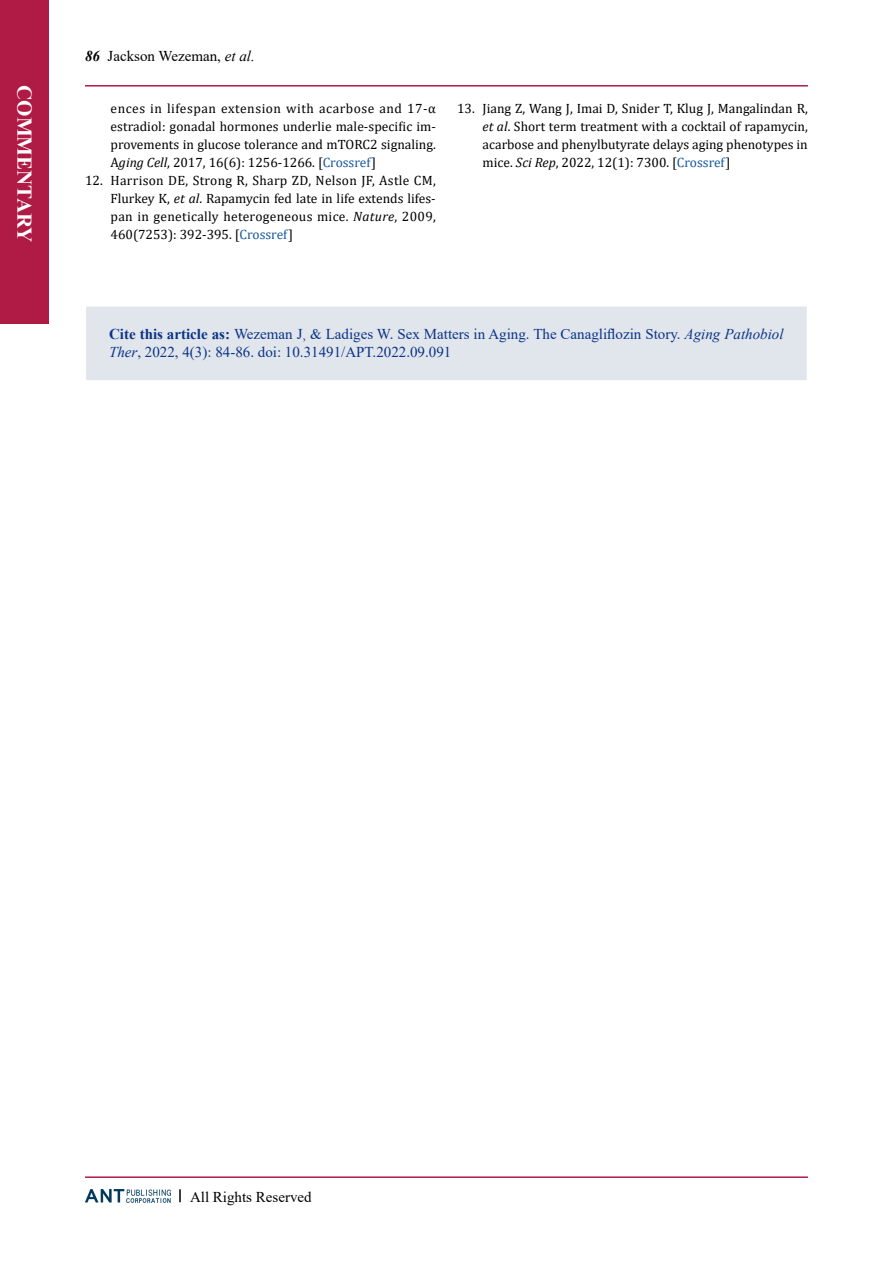
<style>
.page{position:relative;width:893px;height:1263px;background:#fff}
.page>*{position:absolute;margin:0;border:0;box-sizing:border-box;transform-origin:0 0}
.t1{font:700 21px "Times New Roman";color:#fff}
.t2{font:15px/18px "Times New Roman";color:#0c3388}
.t3{font:15px "Times New Roman";color:#000}
.t4{font:13.5px/18px "Cambria";color:#000;text-align:justify}
.s1{font-weight:700;font-style:italic}
.s2{font-style:italic}
.s3{color:#15599f}
.s4{font-weight:700}
.s5{font-family:"Adobe Song Std";font-weight:300}
</style>
<div class="page">
<hr style="left:85px;top:85px;width:723px;height:2px;background:#af1b45">
<hr style="left:85px;top:1176px;width:723px;height:2px;background:#af1b45">
<img style="left:85px;top:1189px;width:85px;height:13px">
<svg style="left:179px;top:1189px;width:2px;height:13px"></svg>
<div style="left:0;top:0;width:48px;height:323px;background:#af1b45"></div>
<div style="left:85px;top:305px;width:723px;height:77px;background:#e1e6ec;border:2px solid #fff"></div>
<h1 class="t1" style="left:40px;top:85px;width:159px;rotate:90deg">COMMENTARY</h1>
<p class="t3" style="left:85px;top:46px;width:171px"><span class="s1">86</span> Jackson Wezeman, <span class="s2">et al.</span></p>
<p class="t4" style="left:111px;top:99px;width:327px">ences in lifespan extension with acarbose and 17-α estradiol: gonadal hormones underlie male-specific im&shy;provements in glucose tolerance and mTORC2 signaling.<br>A<span class="s2">ging Cell</span>, 2017, 16(6): 1256-1266. [<span class="s3">Crossref</span>]</p>
<p class="t4" style="left:111px;top:171px;width:327px;text-indent:-26px">12. Harrison DE, Strong R, Sharp ZD, Nelson JF, Astle CM, Flurkey K, <span class="s2">et al</span>. Rapamycin fed late in life extends lifes&shy;pan in genetically heterogeneous mice. <span class="s2">Nature</span>, 2009, 460(7253): 392-395. [<span class="s3">Crossref</span>]</p>
<p class="t4" style="left:483px;top:99px;width:327px;text-indent:-26px">13. Jiang Z, Wang J, Imai D, Snider T, Klug J, Mangalindan R, <span class="s2">et al</span>. Short term treatment with a cocktail of rapamycin, acarbose and phenylbutyrate delays aging phenotypes in mice. <span class="s2">Sci Rep</span>, 2022, 12(1): 7300. [<span class="s3">Crossref</span>]</p>
<p class="t2" style="left:109px;top:325px;width:676px"><span class="s4">Cite this article as:</span> Wezeman J<span class="s5">,</span> &amp; Ladiges W. Sex Matters in Aging. The Canagliflozin Story. <span class="s2">Aging Pathobiol<br>Ther</span>, 2022, 4(3): 84-86. doi: 10.31491/APT.2022.09.091</p>
<p class="t3" style="left:190px;top:1186px;width:123px">All Rights Reserved</p>
</div>
